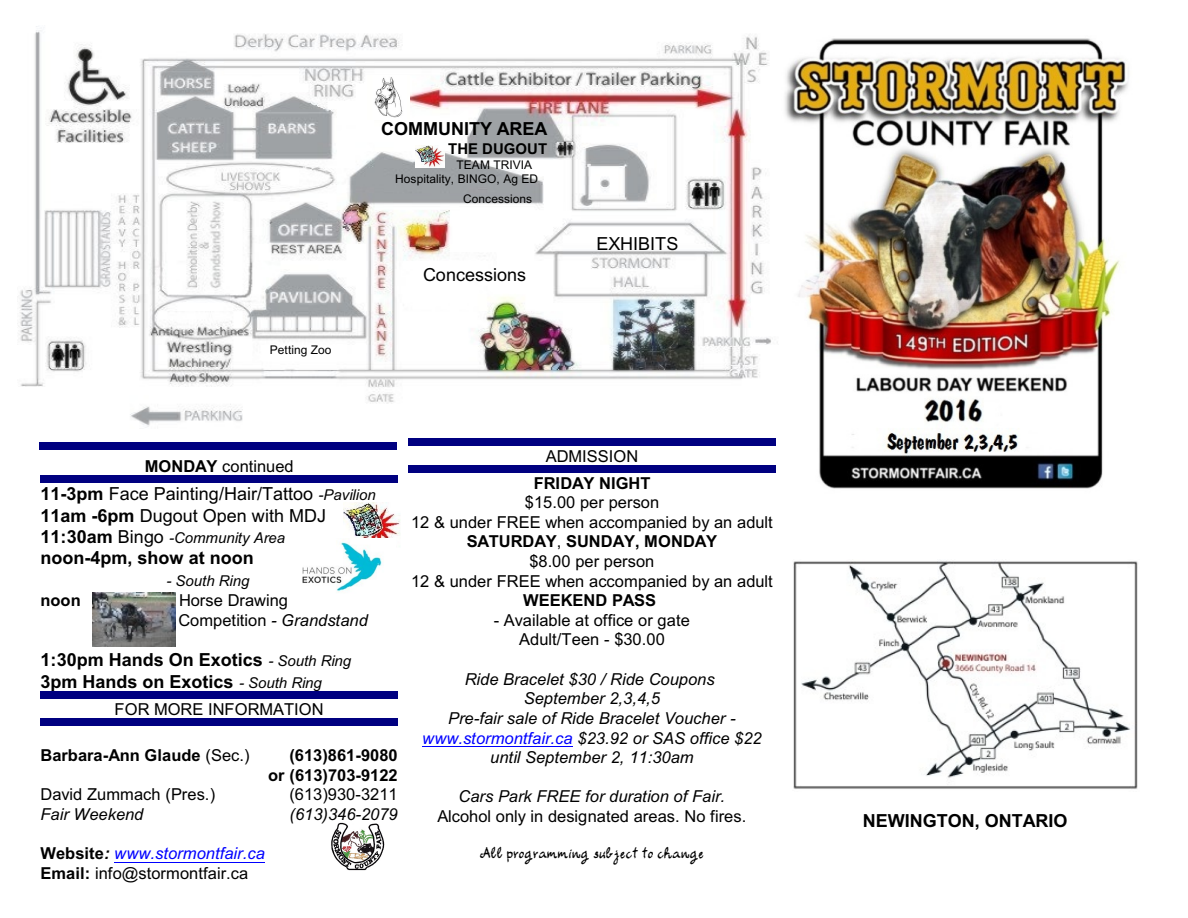
<style>
.page{position:relative;width:1188px;height:918px;background:#fff}
.page>*{position:absolute;margin:0;border:0;box-sizing:border-box;transform-origin:0 0}
.t1{font:700 18px/21.5px "Arial";color:#000}
.t2{font:18px/21.5px "Arial";color:#000}
.t3{font:16.5px/19.6px "Arial";color:#000}
.t4{font:italic 16.5px/19.6px "Arial";color:#000;text-align:center}
.t5{font:700 16.5px/19.6px "Arial";color:#000;text-align:right}
.t6{font:16.5px "CK Smokey";letter-spacing:.015em;color:#000}
.t7{font:italic 15px "Arial";color:#000}
.t8{font:700 15px "Arial";color:#000}
.t9{font:12px/14.4px "Arial";color:#000}
.s1{font-weight:700}
.s2{font-style:italic;font-size:15px}
.s3{font-weight:700;font-style:normal;font-size:18px}
.s4{font-style:normal;font-size:18px}
.s5{font-style:italic}
.s6{font-weight:400;font-style:italic;font-size:15px}
.s7{font-weight:400}
.s8{font-weight:700;font-style:italic}
.s9{font-style:italic;color:#00f}
.s10{color:#00f}
</style>
<div class="page">
<img style="left:19px;top:26px;width:752px;height:401px">
<img style="left:793px;top:561px;width:345px;height:228px">
<img style="left:367px;top:75px;width:43px;height:45px">
<img style="left:331px;top:822px;width:54px;height:48px">
<img style="left:416px;top:145px;width:28px;height:22px">
<img style="left:785px;top:38px;width:344px;height:451px">
<img style="left:344px;top:503px;width:56px;height:35px">
<img style="left:302px;top:542px;width:80px;height:50px">
<img style="left:93px;top:592px;width:82px;height:55px">
<hr style="left:114px;top:862px;width:151px;height:1px;background:#00f">
<hr style="left:422px;top:746px;width:151px;height:1px;background:#00f">
<div style="left:39px;top:443px;width:358px;height:7px;background:#000080"></div>
<div style="left:40px;top:476px;width:358px;height:7px;background:#000080"></div>
<div style="left:40px;top:692px;width:358px;height:7px;background:#000080"></div>
<div style="left:40px;top:718px;width:358px;height:7px;background:#000080"></div>
<div style="left:408px;top:439px;width:368px;height:7px;background:#000080"></div>
<div style="left:408px;top:465px;width:368px;height:8px;background:#000080"></div>
<p class="t9" style="left:270px;top:344px;width:63px">Petting Zoo</p>
<p class="t1" style="left:381px;top:120px;width:168px">COMMUNITY AREA</p>
<p class="t8" style="left:448px;top:143px;width:100px">THE DUGOUT</p>
<p class="t9" style="left:395px;top:158px;width:144px;text-indent:61px">TEAM TRIVIA<br>Hospitality, BINGO, Ag ED</p>
<p class="t9" style="left:463px;top:193px;width:70px">Concessions</p>
<p class="t2" style="left:423px;top:266px;width:105px">Concessions</p>
<p class="t2" style="left:596px;top:235px;width:84px">EXHIBITS</p>
<p class="t3" style="left:145px;top:458px;width:151px"><span class="s1">MONDAY</span> continued</p>
<p class="t2" style="left:40px;top:485px;width:337px"><span class="s1">11-3pm</span> Face Painting/Hair/Tattoo <span class="s2">-Pavilion<br></span><span class="s1">11am -6pm</span> Dugout Open with MDJ</p>
<p class="t7" style="left:40px;top:532px;width:246px"><span class="s3">11:30am</span> <span class="s4">Bingo</span> -Community Area</p>
<p class="t1" style="left:40px;top:549px;width:215px">noon-4pm, show at noon</p>
<p class="t7" style="left:166px;top:575px;width:84px">- South Ring</p>
<p class="t5" style="left:40px;top:592px;width:42px">noon</p>
<p class="t3" style="left:178px;top:592px;width:191px">Horse Drawing<br>Competition <span class="s5">- Grandstand</span></p>
<p class="t1" style="left:40px;top:651px;width:312px">1:30pm Hands On Exotics <span class="s6">- South Ring<br></span>3pm Hands on Exotics <span class="s6">- South Ring</span></p>
<p class="t3" style="left:115px;top:701px;width:211px">FOR MORE INFORMATION</p>
<p class="t5" style="left:40px;top:747px;width:211px">Barbara-Ann Glaude <span class="s7">(Sec.)</span></p>
<p class="t5" style="left:268px;top:747px;width:131px">(613)861-9080<br>or (613)703-9122</p>
<p class="t3" style="left:40px;top:786px;width:176px">David Zummach (Pres.)</p>
<p class="t3" style="left:289px;top:786px;width:110px">(613)930-3211</p>
<p class="t4" style="left:40px;top:806px;width:104px">Fair Weekend</p>
<p class="t4" style="left:289px;top:806px;width:110px">(613)346-2079</p>
<p class="t3" style="left:40px;top:845px;width:226px"><span class="s1">Website</span><span class="s8">:</span> <span class="s9">www.stormontfair.ca<br></span><span class="s1">Email:</span> info@stormontfair.ca</p>
<p class="t3" style="left:546px;top:448px;width:94px">ADMISSION</p>
<p class="t5" style="left:534px;top:474px;width:118px">FRIDAY NIGHT</p>
<p class="t3" style="left:411px;top:494px;width:363px;text-align:center">$15.00 per person<br>12 &amp; under FREE when accompanied by an adult<br><span class="s1">SATURDAY</span>, <span class="s1">SUNDAY, MONDAY<br></span>$8.00 per person<br>12 &amp; under FREE when accompanied by an adult</p>
<p class="t5" style="left:523px;top:592px;width:135px">WEEKEND PASS</p>
<p class="t3" style="left:494px;top:612px;width:198px;text-align:center">- Available at office or gate<br>Adult/Teen - $30.00</p>
<p class="t4" style="left:422px;top:671px;width:341px">Ride Bracelet $30 / Ride Coupons<br>September 2,3,4,5<br>Pre-fair sale of Ride Bracelet Voucher - <span class="s10">www.stormontfair.ca</span> $23.92 or SAS office $22 until September 2, 11:30am</p>
<p class="t4" style="left:458px;top:788px;width:268px">Cars Park FREE for duration of Fair.</p>
<p class="t3" style="left:437px;top:808px;width:310px">Alcohol only in designated areas. No fires.</p>
<p class="t6" style="left:480px;top:846px;width:226px">All programming subject to change</p>
<p class="t1" style="left:863px;top:812px;width:206px">NEWINGTON, ONTARIO</p>
</div>
